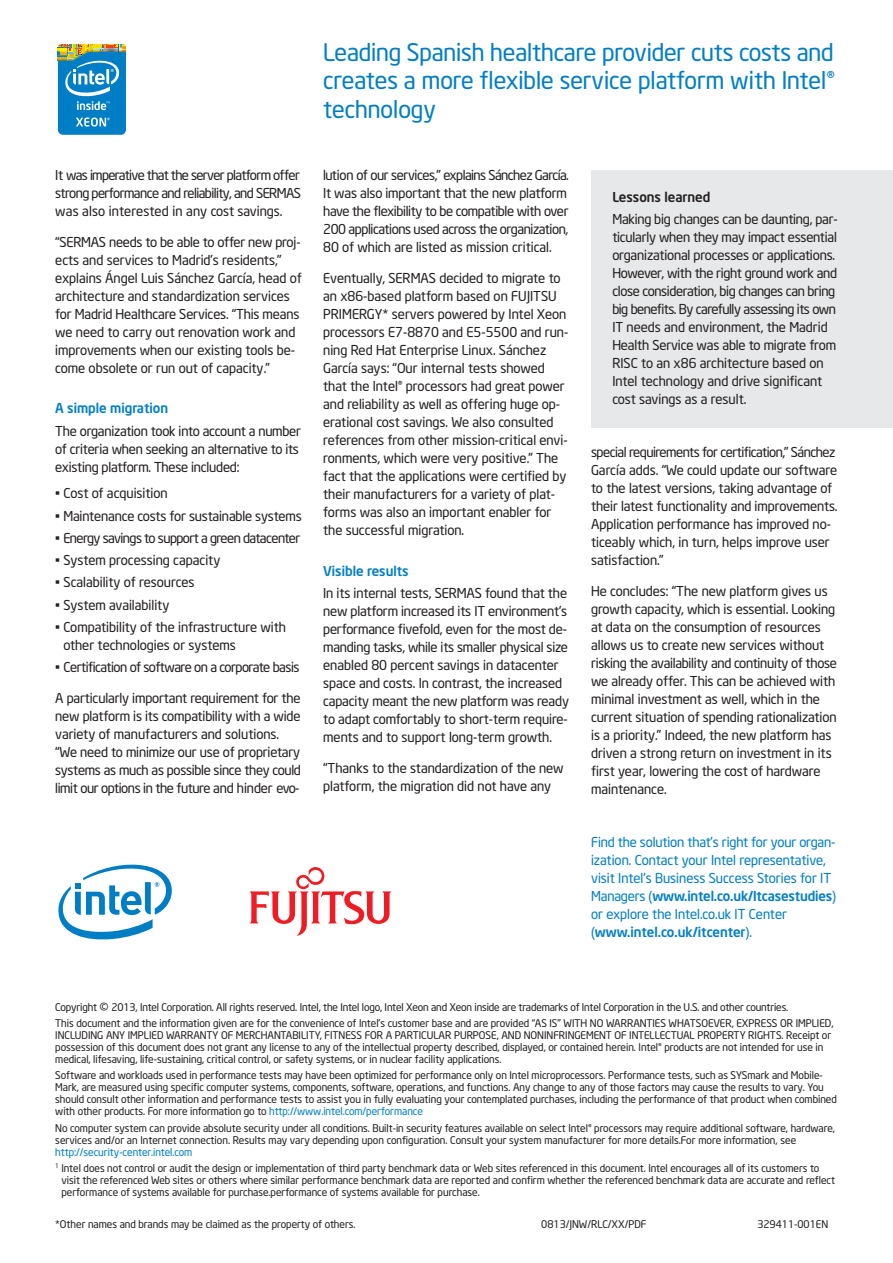
<style>
.page{position:relative;width:893px;height:1263px;background:#fff}
.page>*{position:absolute;margin:0;border:0;box-sizing:border-box;transform-origin:0 0}
.t1{font:300 27px "Neo Sans Intel";color:#231f20}
.t2{font:24px/28.5px "Neo Sans Intel";color:#007ec5;text-align:justify}
.t3{font:13.5px/18px "Neo Sans Intel";letter-spacing:-.005em;color:#231f20}
.t4{font:13.5px/18px "Neo Sans Intel";color:#007ec5}
.t5{font:13.5px/18px "Neo Sans Intel";letter-spacing:-.025em;color:#231f20}
.t6{font:13.5px "Neo Sans Intel";letter-spacing:-.035em;color:#231f20}
.t7{font:13.5px "Neo Sans Intel";letter-spacing:-.04em;color:#231f20}
.t8{font:500 13.5px "Neo Sans Intel";color:#007ec5}
.t9{font:500 13.5px "Neo Sans Intel";color:#231f20}
.t10{font:10.5px/12px "Neo Sans Intel";color:#231f20}
.s1{font-weight:500}
.s2{color:#007ec5}
</style>
<div class="page">
<div style="left:591px;top:170px;width:301px;height:257px;background:#e7e8e9"></div>
<svg style="left:58px;top:864px;width:114px;height:76px"></svg>
<svg style="left:58px;top:44px;width:68px;height:91px;background:#3994bd"></svg>
<svg style="left:249px;top:867px;width:143px;height:69px"></svg>
<p class="t3" style="left:55px;top:166px;width:247px;text-align:justify">It was imperative that the server platform offer strong performance and reliability, and SERMAS was also interested in any cost savings.</p>
<p class="t3" style="left:55px;top:233px;width:248px">“SERMAS needs to be able to offer new proj&shy;ects and services to Madrid’s residents,” explains Ángel Luis Sánchez García, head of architecture and standardization services for Madrid Healthcare Services. “This means we need to carry out renovation work and improvements when our existing tools be&shy;come obsolete or run out of capacity.”</p>
<p class="t8" style="left:55px;top:400px;width:114px">A simple migration</p>
<p class="t3" style="left:55px;top:422px;width:247px">The organization took into account a number of criteria when seeking an alternative to its existing platform. These included:</p>
<p class="t3" style="left:55px;top:484px;width:114px">• Cost of acquisition</p>
<p class="t3" style="left:55px;top:506px;width:248px">• Maintenance costs for sustainable systems</p>
<p class="t7" style="left:55px;top:529px;width:247px">• Energy savings to support a green datacenter</p>
<p class="t3" style="left:55px;top:551px;width:167px">• System processing capacity</p>
<p class="t3" style="left:55px;top:573px;width:141px">• Scalability of resources</p>
<p class="t3" style="left:55px;top:595px;width:116px">• System availability</p>
<p class="t3" style="left:63px;top:618px;width:224px;text-indent:-8px">• Compatibility of the infrastructure with other technologies or systems</p>
<p class="t6" style="left:55px;top:659px;width:246px">• Certification of software on a corporate basis</p>
<p class="t3" style="left:55px;top:689px;width:247px">A particularly important requirement for the new platform is its compatibility with a wide variety of manufacturers and solutions. “We need to minimize our use of proprietary systems as much as possible since they could limit our options in the future and hinder evo-</p>
<h2 class="t2" style="left:323px;top:37px;width:513px">Leading Spanish healthcare provider cuts costs and creates a more flexible service platform with Intel® technology</h2>
<p class="t5" style="left:323px;top:166px;width:247px">lution of our services,” explains Sánchez García.<br>It was also important that the new platform have the flexibility to be compatible with over 200 applications used across the organization, 80 of which are listed as mission critical.</p>
<p class="t3" style="left:323px;top:269px;width:247px">Eventually, SERMAS decided to migrate to an x86-based platform based on FUJITSU PRIMERGY* servers powered by Intel Xeon processors E7-8870 and E5-5500 and run&shy;ning Red Hat Enterprise Linux. Sánchez García says: “Our internal tests showed that the Intel® processors had great power and reliability as well as offering huge op&shy;erational cost savings. We also consulted references from other mission-critical envi&shy;ronments, which were very positive.” The fact that the applications were certified by their manufacturers for a variety of plat&shy;forms was also an important enabler for the successful migration.</p>
<p class="t8" style="left:323px;top:562px;width:87px">Visible results</p>
<p class="t3" style="left:323px;top:584px;width:247px">In its internal tests, SERMAS found that the new platform increased its IT environment’s performance fivefold, even for the most de&shy;manding tasks, while its smaller physical size enabled 80 percent savings in datacenter space and costs. In contrast, the increased capacity meant the new platform was ready to adapt comfortably to short-term require&shy;ments and to support long-term growth.</p>
<p class="t3" style="left:323px;top:758px;width:242px">“Thanks to the standardization of the new platform, the migration did not have any</p>
<p class="t9" style="left:612px;top:188px;width:100px">Lessons learned</p>
<p class="t3" style="left:612px;top:210px;width:227px">Making big changes can be daunting, par&shy;ticularly when they may impact essential organizational processes or applications.<br>However, with the right ground work and close consideration, big changes can bring big benefits. By carefully assessing its own IT needs and environment, the Madrid Health Service was able to migrate from RISC to an x86 architecture based on Intel technology and drive significant cost savings as a result.</p>
<p class="t3" style="left:591px;top:443px;width:248px">special requirements for certification,” Sánchez García adds. “We could update our software to the latest versions, taking advantage of their latest functionality and improvements.<br>Application performance has improved no&shy;ticeably which, in turn, helps improve user satisfaction.”</p>
<p class="t3" style="left:591px;top:581px;width:247px">He concludes: “The new platform gives us growth capacity, which is essential. Looking at data on the consumption of resources allows us to create new services without risking the availability and continuity of those we already offer. This can be achieved with minimal investment as well, which in the current situation of spending rationalization is a priority.” Indeed, the new platform has driven a strong return on investment in its first year, lowering the cost of hardware maintenance.</p>
<p class="t4" style="left:591px;top:832px;width:246px">Find the solution that’s right for your organ&shy;ization. Contact your Intel representative, visit Intel’s Business Success Stories for IT Managers (<span class="s1">www.intel.co.uk/Itcasestudies</span>) or explore the Intel.co.uk IT Center (<span class="s1">www.intel.co.uk/itcenter</span>).</p>
<p class="t10" style="left:55px;top:1001px;width:43px">Copyright</p>
<h1 class="t1" style="left:99px;top:997px;width:11px">©</h1>
<p class="t10" style="left:55px;top:999px;width:780px;line-height:16.2px;text-indent:56px">2013, Intel Corporation. All rights reserved. Intel, the Intel logo, Intel Xeon and Xeon inside are trademarks of Intel Corporation in the U.S. and other countries.<br>This document and the information given are for the convenience of Intel’s customer base and are provided “AS IS” WITH NO WARRANTIES WHATSOEVER, EXPRESS OR IMPLIED,</p>
<p class="t10" style="left:55px;top:1029px;width:777px">INCLUDING ANY IMPLIED WARRANTY OF MERCHANTABILITY, FITNESS FOR A PARTICULAR PURPOSE, AND NONINFRINGEMENT OF INTELLECTUAL PROPERTY RIGHTS. Receipt or possession of this document does not grant any license to any of the intellectual property described, displayed, or contained herein. Intel® products are not intended for use in medical, lifesaving, life-sustaining, critical control, or safety systems, or in nuclear facility applications.</p>
<p class="t10" style="left:55px;top:1069px;width:783px">Software and workloads used in performance tests may have been optimized for performance only on Intel microprocessors. Performance tests, such as SYSmark and Mobile-Mark, are measured using specific computer systems, components, software, operations, and functions. Any change to any of those factors may cause the results to vary. You should consult other information and performance tests to assist you in fully evaluating your contemplated purchases, including the performance of that product when combined with other products. For more information go to <span class="s2">http://www.intel.com/performance</span></p>
<p class="t10" style="left:55px;top:1121px;width:781px">No computer system can provide absolute security under all conditions. Built-in security features available on select Intel® processors may require additional software, hardware, services and/or an Internet connection. Results may vary depending upon configuration. Consult your system manufacturer for more details.For more information, see</p>
<p class="t10" style="left:55px;top:1143px;width:766px;line-height:16.2px"><span class="s2">http://security-center.intel.com<br></span><sup>1</sup> Intel does not control or audit the design or implementation of third party benchmark data or Web sites referenced in this document. Intel encourages all of its customers to</p>
<p class="t10" style="left:61px;top:1174px;width:775px">visit the referenced Web sites or others where similar performance benchmark data are reported and confirm whether the referenced benchmark data are accurate and reflect performance of systems available for purchase.performance of systems available for purchase.</p>
<p class="t10" style="left:55px;top:1218px;width:302px">*Other names and brands may be claimed as the property of others.</p>
<p class="t10" style="left:541px;top:1218px;width:107px">0813/JNW/RLC/XX/PDF</p>
<p class="t10" style="left:757px;top:1218px;width:72px">329411-001EN</p>
</div>
